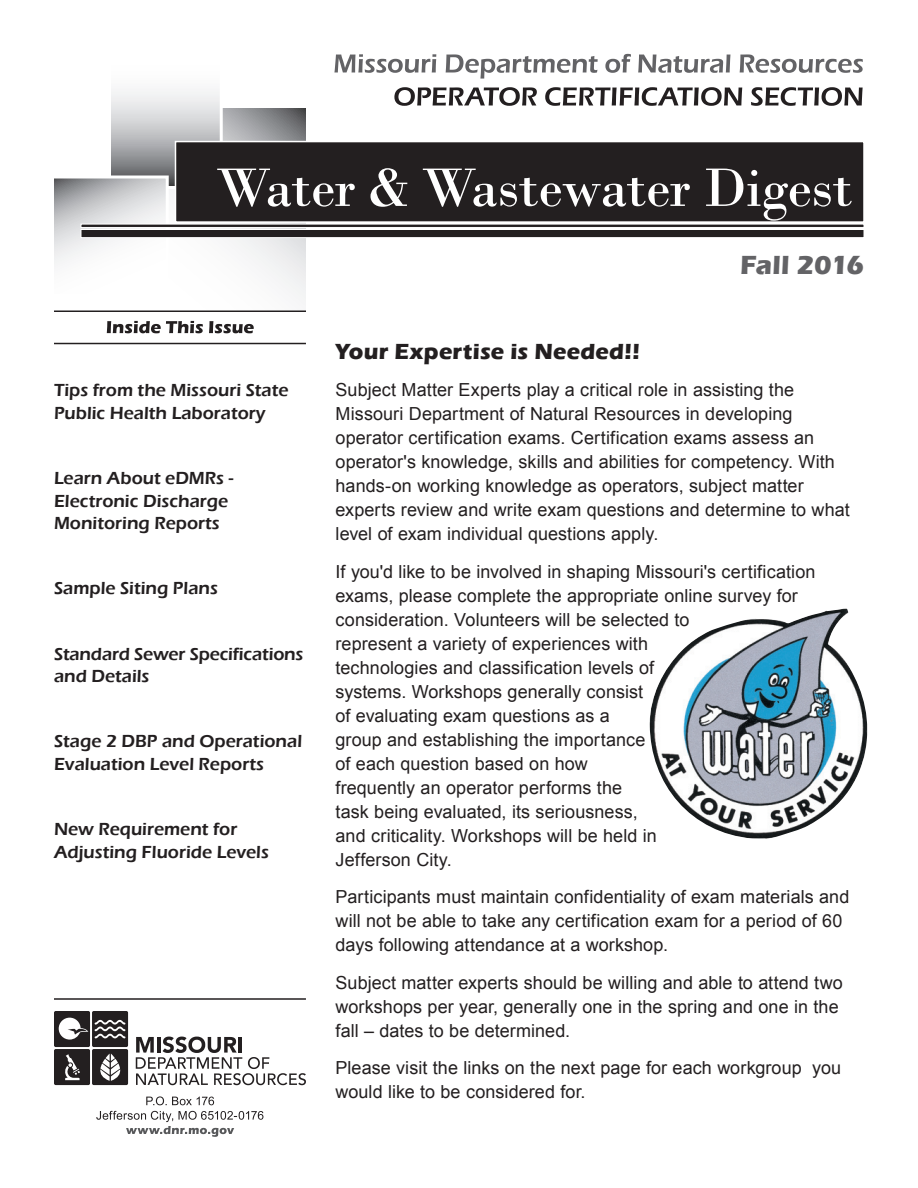
<style>
.page{position:relative;width:918px;height:1188px;background:#fff}
.page>*{position:absolute;margin:0;border:0;box-sizing:border-box;transform-origin:0 0}
.t1{font:700 27px "Eras ITC";letter-spacing:-.02em;color:#636366}
.Heading{font:700 22.5px "Eras ITC";letter-spacing:.01em;color:#231f20}
.Body{font:18px/24px "Arial";letter-spacing:.005em;color:#231f20}
.Cover_List{font:600 18px/22.5px "Eras ITC";color:#231f20}
</style>
<div class="page">
<svg style="left:219px;top:108px;width:87px;height:194px"></svg>
<svg style="left:112px;top:91px;width:107px;height:94px;background:#c3c4c6"></svg>
<div style="left:108px;top:54px;width:115px;height:135px;border:3px solid #fff"></div>
<svg style="left:55px;top:180px;width:110px;height:85px"></svg>
<div style="left:51px;top:176px;width:118px;height:121px;border:3px solid #fff"></div>
<div style="left:176px;top:142px;width:688px;height:80px;background:#231f20"></div>
<div style="left:175px;top:141px;width:690px;height:82px;border:2px solid #fff"></div>
<div style="left:81px;top:224px;width:783px;height:4px;border:1px solid #fff"></div>
<svg style="left:394px;top:87px;width:469px;height:19px"></svg>
<svg style="left:334px;top:54px;width:529px;height:25px"></svg>
<div style="left:81px;top:230px;width:783px;height:8px;background:#231f20"></div>
<div style="left:81px;top:229px;width:783px;height:9px;border:1px solid #fff"></div>
<svg style="left:217px;top:168px;width:635px;height:53px"></svg>
<svg style="left:96px;top:1111px;width:167px;height:26px"></svg>
<svg style="left:146px;top:1096px;width:68px;height:9px"></svg>
<svg style="left:107px;top:321px;width:147px;height:12px"></svg>
<hr style="left:54px;top:310px;width:252px;height:2px;background:#231f20">
<hr style="left:54px;top:343px;width:252px;height:1px;background:#231f20">
<hr style="left:54px;top:998px;width:252px;height:2px;background:#231f20">
<svg style="left:136px;top:1037px;width:170px;height:48px"></svg>
<div style="left:54px;top:1011px;width:36px;height:36px;background:#231f20;border-radius:2px"></div>
<div style="left:92px;top:1049px;width:36px;height:36px;background:#231f20;border-radius:2px"></div>
<div style="left:54px;top:1049px;width:36px;height:36px;background:#231f20;border-radius:2px"></div>
<div style="left:92px;top:1011px;width:36px;height:36px;background:#231f20;border-radius:2px"></div>
<svg style="left:95px;top:1020px;width:30px;height:18px"></svg>
<svg style="left:100px;top:1054px;width:21px;height:27px"></svg>
<svg style="left:65px;top:1054px;width:15px;height:26px"></svg>
<svg style="left:59px;top:1018px;width:29px;height:22px"></svg>
<img style="left:650px;top:608px;width:218px;height:231px">
<p class="Cover_List" style="left:54px;top:379px;width:236px">Tips from the Missouri State<br>Public Health Laboratory</p>
<p class="Cover_List" style="left:54px;top:467px;width:181px">Learn About eDMRs -<br>Electronic Discharge<br>Monitoring Reports</p>
<p class="Cover_List" style="left:54px;top:577px;width:165px">Sample Siting Plans</p>
<p class="Cover_List" style="left:54px;top:643px;width:251px">Standard Sewer Specifications and Details</p>
<p class="Cover_List" style="left:54px;top:730px;width:250px">Stage 2 DBP and Operational<br>Evaluation Level Reports</p>
<p class="Cover_List" style="left:54px;top:818px;width:216px">New Requirement for<br>Adjusting Fluoride Levels</p>
<p class="t1" style="left:740px;top:250px;width:125px">Fall 2016</p>
<p class="Heading" style="left:336px;top:338px;width:306px">Your Expertise is Needed!!</p>
<p class="Body" style="left:336px;top:378px;width:516px">Subject Matter Experts play a critical role in assisting the Missouri Department of Natural Resources in developing operator certification exams. Certification exams assess an operator's knowledge, skills and abilities for competency. With hands-on working knowledge as operators, subject matter experts review and write exam questions and determine to what level of exam individual questions apply.</p>
<p class="Body" style="left:336px;top:560px;width:481px">If you'd like to be involved in shaping Missouri's certification exams, please complete the appropriate online survey for consideration. Volunteers will be selected to<br>represent a variety of experiences with<br>technologies and classification levels of<br>systems. Workshops generally consist<br>of evaluating exam questions as a<br>group and establishing the importance<br>of each question based on how<br>frequently an operator performs the<br>task being evaluated, its seriousness,<br>and criticality. Workshops will be held in<br>Jefferson City.</p>
<p class="Body" style="left:336px;top:885px;width:515px">Participants must maintain confidentiality of exam materials and will not be able to take any certification exam for a period of 60 days following attendance at a workshop.</p>
<p class="Body" style="left:336px;top:971px;width:509px">Subject matter experts should be willing and able to attend two workshops per year, generally one in the spring and one in the fall – dates to be determined.</p>
<p class="Body" style="left:336px;top:1056px;width:507px">Please visit the links on the next page for each workgroup you would like to be considered for.</p>
</div>
